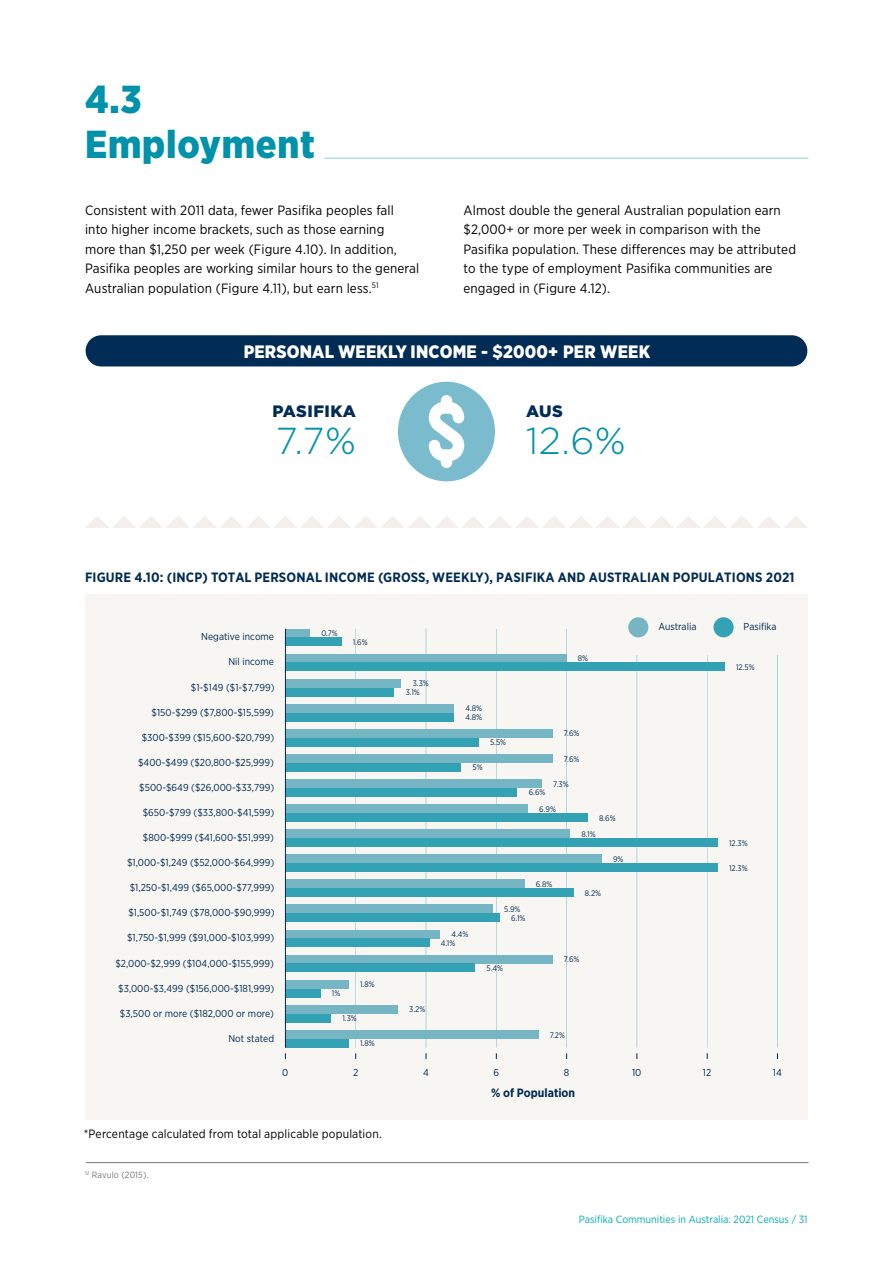
<style>
.page{position:relative;width:893px;height:1263px;background:#fff}
.page>*{position:absolute;margin:0;border:0;box-sizing:border-box;transform-origin:0 0}
.t1{font:900 39px/45px "Gotham Narrow";letter-spacing:.02em;color:#0092aa}
.t2{font:300 37.5px "Gotham Pro";color:#0092aa}
.t3{font:900 18px "Gotham Narrow";letter-spacing:.01em;color:#fff}
.t4{font:900 16.5px "Gotham Pro";letter-spacing:.03em;color:#002c56}
.t5{font:13.5px/19.5px "Gotham Narrow";letter-spacing:.01em;color:#000}
.t6{font:700 13.5px "Gotham Narrow";letter-spacing:.01em;color:#002c56}
.t7{font:12px "Gotham Narrow";letter-spacing:.015em;color:#000}
.t8{font:700 12px "Gotham Narrow";color:#002c56}
.t9{font:10.5px "Gotham Narrow";color:#00acba}
.t10{font:10.05px "Gotham Narrow";color:#002c56}
.t11{font:9px "Gotham Narrow";letter-spacing:.01em;color:#77787b}
.t12{font:8.1px "Gotham Narrow";color:#002c56}
</style>
<div class="page">
<div style="left:85px;top:594px;width:723px;height:526px;background:#f8f6f3"></div>
<div style="left:86px;top:335px;width:721px;height:31px;background:#002c56;border-radius:16px"></div>
<svg style="left:86px;top:516px;width:721px;height:12px"></svg>
<hr style="left:356px;top:629px;width:1px;height:418px;background:#0092aa">
<hr style="left:426px;top:629px;width:1px;height:418px;background:#0092aa">
<hr style="left:496px;top:629px;width:1px;height:418px;background:#0092aa">
<hr style="left:566px;top:629px;width:1px;height:418px;background:#0092aa">
<hr style="left:637px;top:629px;width:1px;height:418px;background:#0092aa">
<hr style="left:707px;top:629px;width:1px;height:418px;background:#0092aa">
<hr style="left:777px;top:629px;width:1px;height:418px;background:#0092aa">
<div style="left:285px;top:629px;width:25px;height:8px;background:#76b5c3"></div>
<div style="left:285px;top:637px;width:57px;height:9px;background:#33a2b4"></div>
<div style="left:285px;top:654px;width:282px;height:8px;background:#76b5c3"></div>
<div style="left:285px;top:662px;width:440px;height:9px;background:#33a2b4"></div>
<div style="left:285px;top:679px;width:116px;height:9px;background:#76b5c3"></div>
<div style="left:285px;top:688px;width:109px;height:8px;background:#33a2b4"></div>
<div style="left:285px;top:704px;width:169px;height:9px;background:#76b5c3"></div>
<div style="left:285px;top:713px;width:169px;height:8px;background:#33a2b4"></div>
<div style="left:285px;top:729px;width:268px;height:9px;background:#76b5c3"></div>
<div style="left:285px;top:738px;width:194px;height:8px;background:#33a2b4"></div>
<div style="left:285px;top:754px;width:268px;height:9px;background:#76b5c3"></div>
<div style="left:285px;top:763px;width:176px;height:9px;background:#33a2b4"></div>
<div style="left:285px;top:779px;width:257px;height:9px;background:#76b5c3"></div>
<div style="left:285px;top:788px;width:232px;height:9px;background:#33a2b4"></div>
<div style="left:285px;top:804px;width:243px;height:9px;background:#76b5c3"></div>
<div style="left:285px;top:813px;width:303px;height:9px;background:#33a2b4"></div>
<div style="left:285px;top:829px;width:285px;height:9px;background:#76b5c3"></div>
<div style="left:285px;top:838px;width:433px;height:9px;background:#33a2b4"></div>
<div style="left:285px;top:854px;width:317px;height:9px;background:#76b5c3"></div>
<div style="left:285px;top:863px;width:433px;height:9px;background:#33a2b4"></div>
<div style="left:285px;top:879px;width:239px;height:9px;background:#76b5c3"></div>
<div style="left:285px;top:888px;width:289px;height:9px;background:#33a2b4"></div>
<div style="left:285px;top:904px;width:208px;height:9px;background:#76b5c3"></div>
<div style="left:285px;top:913px;width:215px;height:9px;background:#33a2b4"></div>
<div style="left:285px;top:930px;width:155px;height:8px;background:#76b5c3"></div>
<div style="left:285px;top:938px;width:145px;height:9px;background:#33a2b4"></div>
<div style="left:285px;top:955px;width:268px;height:8px;background:#76b5c3"></div>
<div style="left:285px;top:963px;width:190px;height:9px;background:#33a2b4"></div>
<div style="left:285px;top:980px;width:64px;height:9px;background:#76b5c3"></div>
<div style="left:285px;top:989px;width:36px;height:8px;background:#33a2b4"></div>
<div style="left:285px;top:1005px;width:113px;height:9px;background:#76b5c3"></div>
<div style="left:285px;top:1014px;width:46px;height:8px;background:#33a2b4"></div>
<div style="left:285px;top:1030px;width:253px;height:9px;background:#76b5c3"></div>
<div style="left:285px;top:1039px;width:64px;height:8px;background:#33a2b4"></div>
<hr style="left:285px;top:629px;width:1px;height:418px;background:#002c56">
<div style="left:611px;top:615px;width:183px;height:39px;background:#f8f6f3"></div>
<div style="left:628px;top:617px;width:20px;height:20px;background:#76b5c3;border-radius:50%"></div>
<div style="left:713px;top:617px;width:21px;height:20px;background:#33a2b4;border-radius:50%"></div>
<svg style="left:398px;top:382px;width:97px;height:99px"></svg>
<hr style="left:86px;top:1162px;width:722px;height:1px;background:#77787b">
<hr style="left:324px;top:157px;width:484px;height:2px;background:#7abccd">
<h1 class="t1" style="left:85px;top:77px;width:231px">4.3<br>Employment</h1>
<p class="t5" style="left:85px;top:200px;width:336px">Consistent with 2011 data, fewer Pasifika peoples fall into higher income brackets, such as those earning<br>more than $1,250 per week (Figure 4.10). In addition, Pasifika peoples are working similar hours to the general Australian population (Figure 4.11), but earn less.<sup>51</sup></p>
<p class="t5" style="left:463px;top:200px;width:334px">Almost double the general Australian population earn $2,000+ or more per week in comparison with the Pasifika population. These differences may be attributed to the type of employment Pasifika communities are engaged in (Figure 4.12).</p>
<h3 class="t3" style="left:244px;top:340px;width:408px">PERSONAL WEEKLY INCOME - $2000+ PER WEEK</h3>
<h3 class="t4" style="left:272px;top:401px;width:85px">PASIFIKA</h3>
<h2 class="t2" style="left:276px;top:421px;width:82px">7.7%</h2>
<h3 class="t4" style="left:526px;top:401px;width:38px">AUS</h3>
<h2 class="t2" style="left:526px;top:421px;width:101px">12.6%</h2>
<h3 class="t6" style="left:85px;top:568px;width:711px">FIGURE 4.10: (INCP) TOTAL PERSONAL INCOME (GROSS, WEEKLY), PASIFIKA AND AUSTRALIAN POPULATIONS 2021</h3>
<p class="t10" style="left:201px;top:631px;width:74px">Negative income</p>
<p class="t10" style="left:228px;top:656px;width:47px">Nil income</p>
<p class="t10" style="left:191px;top:681px;width:85px">$1-$149 ($1-$7,799)</p>
<p class="t10" style="left:152px;top:706px;width:124px">$150-$299 ($7,800-$15,599)</p>
<p class="t10" style="left:142px;top:731px;width:134px">$300-$399 ($15,600-$20,799)</p>
<p class="t10" style="left:138px;top:756px;width:137px">$400-$499 ($20,800-$25,999)</p>
<p class="t10" style="left:139px;top:781px;width:137px">$500-$649 ($26,000-$33,799)</p>
<p class="t10" style="left:143px;top:806px;width:133px">$650-$799 ($33,800-$41,599)</p>
<p class="t10" style="left:143px;top:831px;width:133px">$800-$999 ($41,600-$51,999)</p>
<p class="t10" style="left:127px;top:856px;width:149px">$1,000-$1,249 ($52,000-$64,999)</p>
<p class="t10" style="left:130px;top:881px;width:146px">$1,250-$1,499 ($65,000-$77,999)</p>
<p class="t10" style="left:128px;top:906px;width:148px">$1,500-$1,749 ($78,000-$90,999)</p>
<p class="t10" style="left:127px;top:932px;width:149px">$1,750-$1,999 ($91,000-$103,999)</p>
<p class="t10" style="left:115px;top:957px;width:160px">$2,000-$2,999 ($104,000-$155,999)</p>
<p class="t10" style="left:118px;top:982px;width:157px">$3,000-$3,499 ($156,000-$181,999)</p>
<p class="t10" style="left:120px;top:1007px;width:156px">$3,500 or more ($182,000 or more)</p>
<p class="t10" style="left:228px;top:1032px;width:47px">Not stated</p>
<p class="t12" style="left:321px;top:628px;width:18px">0.7%</p>
<p class="t12" style="left:353px;top:637px;width:16px">1.6%</p>
<p class="t12" style="left:332px;top:988px;width:10px">1%</p>
<p class="t12" style="left:360px;top:979px;width:16px">1.8%</p>
<p class="t12" style="left:342px;top:1013px;width:16px">1.3%</p>
<p class="t12" style="left:360px;top:1038px;width:16px">1.8%</p>
<p class="t12" style="left:413px;top:678px;width:18px">3.3%</p>
<p class="t12" style="left:406px;top:687px;width:16px">3.1%</p>
<p class="t12" style="left:578px;top:653px;width:12px">8%</p>
<p class="t12" style="left:465px;top:703px;width:18px">4.8%</p>
<p class="t12" style="left:465px;top:712px;width:18px">4.8%</p>
<p class="t12" style="left:472px;top:762px;width:12px">5%</p>
<p class="t12" style="left:451px;top:929px;width:18px">4.4%</p>
<p class="t12" style="left:441px;top:938px;width:16px">4.1%</p>
<p class="t12" style="left:490px;top:737px;width:18px">5.5%</p>
<p class="t12" style="left:504px;top:904px;width:18px">5.9%</p>
<p class="t12" style="left:564px;top:728px;width:17px">7.6%</p>
<p class="t12" style="left:564px;top:754px;width:17px">7.6%</p>
<p class="t12" style="left:553px;top:779px;width:17px">7.3%</p>
<p class="t12" style="left:539px;top:804px;width:18px">6.9%</p>
<p class="t12" style="left:529px;top:787px;width:18px">6.6%</p>
<p class="t12" style="left:599px;top:813px;width:18px">8.6%</p>
<p class="t12" style="left:536px;top:879px;width:18px">6.8%</p>
<p class="t12" style="left:581px;top:829px;width:16px">8.1%</p>
<p class="t12" style="left:585px;top:888px;width:18px">8.2%</p>
<p class="t12" style="left:613px;top:854px;width:12px">9%</p>
<p class="t12" style="left:511px;top:913px;width:16px">6.1%</p>
<p class="t12" style="left:564px;top:954px;width:17px">7.6%</p>
<p class="t12" style="left:486px;top:963px;width:18px">5.4%</p>
<p class="t12" style="left:409px;top:1004px;width:18px">3.2%</p>
<p class="t12" style="left:550px;top:1030px;width:17px">7.2%</p>
<p class="t10" style="left:658px;top:621px;width:40px">Australia</p>
<p class="t10" style="left:744px;top:621px;width:35px">Pasifika</p>
<p class="t12" style="left:736px;top:662px;width:20px">12.5%</p>
<p class="t12" style="left:729px;top:838px;width:20px">12.3%</p>
<p class="t12" style="left:729px;top:863px;width:20px">12.3%</p>
<p class="t10" style="left:282px;top:1066px;width:8px">0</p>
<p class="t10" style="left:353px;top:1066px;width:7px">2</p>
<p class="t10" style="left:423px;top:1066px;width:7px">4</p>
<p class="t10" style="left:493px;top:1066px;width:7px">6</p>
<p class="t10" style="left:564px;top:1066px;width:7px">8</p>
<p class="t10" style="left:632px;top:1066px;width:11px">10</p>
<p class="t10" style="left:703px;top:1066px;width:10px">12</p>
<p class="t10" style="left:773px;top:1066px;width:10px">14</p>
<p class="t8" style="left:491px;top:1085px;width:86px">% of Population</p>
<p class="t7" style="left:84px;top:1126px;width:300px">*Percentage calculated from total applicable population.</p>
<p class="t11" style="left:85px;top:1169px;width:65px"><sup>51</sup> Ravulo (2015).</p>
<p class="t9" style="left:579px;top:1213px;width:230px">Pasifika Communities in Australia: 2021 Census / 31</p>
</div>
